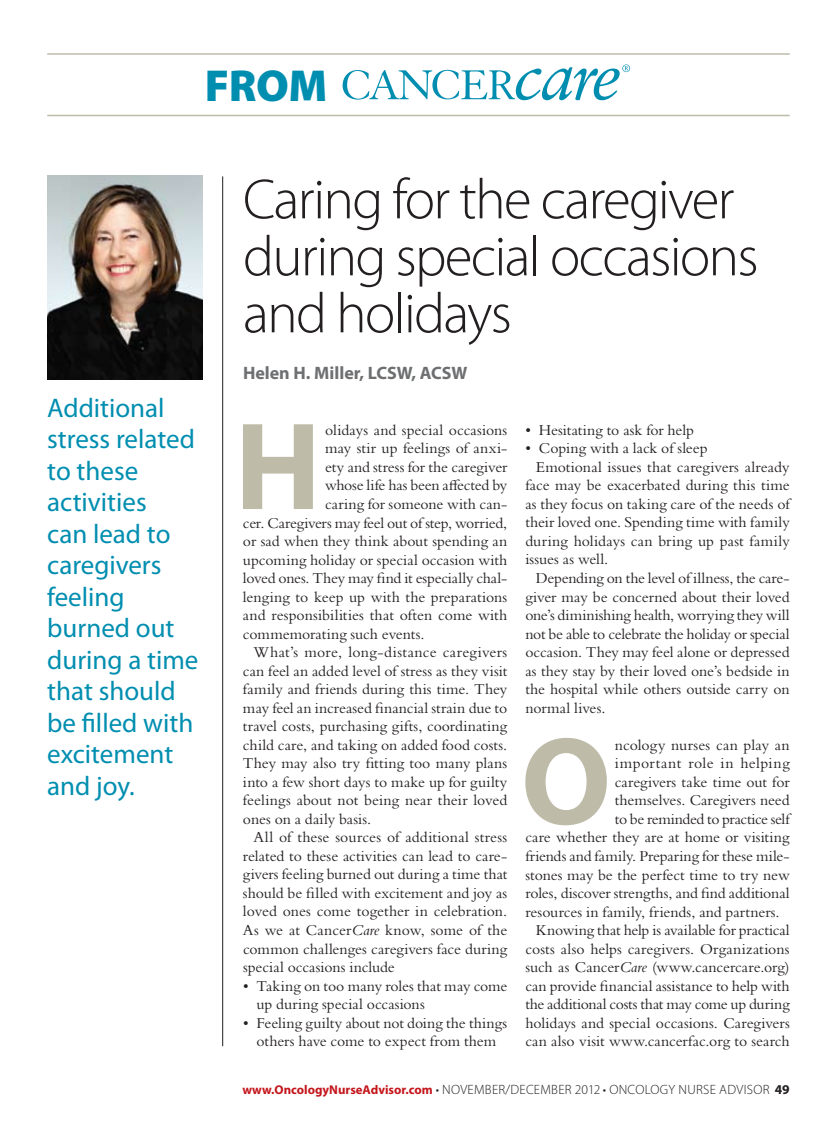
<style>
.page{position:relative;width:837px;height:1134px;background:#fff}
.page>*{position:absolute;margin:0;border:0;box-sizing:border-box;transform-origin:0 0}
.t1{font:700 125.7px "Myriad Pro";color:#bebca9}
.t2{font:300 57px/57px "Myriad Pro";letter-spacing:-.03em;color:#231f20}
.t3{font:900 45px "Myriad Pro";color:#008eb0}
.t4{font:27px/31.5px "Myriad Pro";color:#008eb0}
.t5{font:700 18px "Myriad Pro";color:#6d6f71}
.t6{font:15.75px/18.5px "Bembo Std";color:#231f20}
.t7{font:15.75px "Bembo Std";letter-spacing:-.02em;color:#231f20}
.t8{font:15.75px "Bembo Std";letter-spacing:.02em;color:#231f20}
.t9{font:15.75px "Bembo Std";letter-spacing:-.025em;color:#231f20}
.t10{font:15.75px "Bembo Std";letter-spacing:.03em;color:#231f20}
.t11{font:300 13.5px "Myriad Pro";letter-spacing:.02em;color:#231f20}
.s1{font-style:italic}
.s2{font-weight:700;font-size:12.75px;color:#c4161c}
.s3{font-weight:700}
</style>
<div class="page">
<hr style="left:222px;top:176px;width:1px;height:870px;background:#231f20">
<hr style="left:47px;top:53px;width:743px;height:2px;background:#bebca9">
<hr style="left:47px;top:115px;width:743px;height:1px;background:#bebca9">
<svg style="left:343px;top:65px;width:287px;height:35px"></svg>
<img style="left:47px;top:176px;width:155px;height:203px">
<h3 class="t3" style="left:205px;top:60px;width:124px">FROM</h3>
<h3 class="t4" style="left:47px;top:391px;width:153px">Additional stress related to these activities<br>can lead to caregivers feeling burned out during a time that should be filled with excitement and joy.</h3>
<h2 class="t2" style="left:243px;top:172px;width:517px">Caring for the caregiver during special occasions and holidays</h2>
<p class="t5" style="left:243px;top:361px;width:226px">Helen H. Miller, LCSW, ACSW</p>
<h1 class="t1" style="left:235px;top:385px;width:88px">H</h1>
<p class="t6" style="left:325px;top:420px;width:184px">olidays and special occasions</p>
<p class="t6" style="left:325px;top:439px;width:184px">may stir up feelings of anxi-</p>
<p class="t6" style="left:325px;top:458px;width:184px">ety and stress for the caregiver</p>
<p class="t6" style="left:325px;top:476px;width:184px">whose life has been affected by</p>
<p class="t6" style="left:325px;top:495px;width:184px">caring for someone with can-</p>
<p class="t7" style="left:243px;top:513px;width:266px">cer. Caregivers may feel out of step, worried,</p>
<p class="t6" style="left:243px;top:532px;width:266px">or sad when they think about spending an</p>
<p class="t6" style="left:243px;top:550px;width:266px">upcoming holiday or special occasion with</p>
<p class="t6" style="left:243px;top:569px;width:266px">loved ones. They may find it especially chal-</p>
<p class="t6" style="left:243px;top:587px;width:266px">lenging to keep up with the preparations</p>
<p class="t6" style="left:243px;top:606px;width:266px">and responsibilities that often come with</p>
<p class="t6" style="left:243px;top:624px;width:183px">commemorating such events.</p>
<p class="t8" style="left:253px;top:643px;width:255px">What’s more, long-distance caregivers</p>
<p class="t6" style="left:243px;top:661px;width:266px">can feel an added level of stress as they visit</p>
<p class="t6" style="left:243px;top:680px;width:266px">family and friends during this time. They</p>
<p class="t6" style="left:243px;top:698px;width:266px">may feel an increased financial strain due to</p>
<p class="t6" style="left:243px;top:717px;width:266px">travel costs, purchasing gifts, coordinating</p>
<p class="t6" style="left:243px;top:735px;width:266px">child care, and taking on added food costs.</p>
<p class="t6" style="left:243px;top:754px;width:266px">They may also try fitting too many plans</p>
<p class="t6" style="left:243px;top:772px;width:266px">into a few short days to make up for guilty</p>
<p class="t6" style="left:243px;top:791px;width:266px">feelings about not being near their loved</p>
<p class="t6" style="left:243px;top:809px;width:130px">ones on a daily basis.</p>
<p class="t6" style="left:253px;top:828px;width:255px">All of these sources of additional stress</p>
<p class="t6" style="left:243px;top:846px;width:266px">related to these activities can lead to care-</p>
<p class="t6" style="left:243px;top:865px;width:266px">givers feeling burned out during a time that</p>
<p class="t6" style="left:243px;top:884px;width:266px">should be filled with excitement and joy as</p>
<p class="t6" style="left:243px;top:902px;width:266px">loved ones come together in celebration.</p>
<p class="t6" style="left:243px;top:921px;width:266px">As we at Cancer<span class="s1">Care</span> know, some of the</p>
<p class="t6" style="left:243px;top:939px;width:266px">common challenges caregivers face during</p>
<p class="t6" style="left:243px;top:958px;width:153px">special occasions include</p>
<p class="t6" style="left:257px;top:976px;width:252px;text-indent:-13px">• Taking on too many roles that may come up during special occasions</p>
<p class="t6" style="left:243px;top:1013px;width:266px;text-align:center">• Feeling guilty about not doing the things others have come to expect from them</p>
<p class="t6" style="left:525px;top:420px;width:170px">• Hesitating to ask for help</p>
<p class="t6" style="left:525px;top:439px;width:184px">• Coping with a lack of sleep</p>
<p class="t6" style="left:536px;top:457px;width:255px">Emotional issues that caregivers already</p>
<p class="t6" style="left:525px;top:476px;width:266px">face may be exacerbated during this time</p>
<p class="t6" style="left:525px;top:494px;width:266px">as they focus on taking care of the needs of</p>
<p class="t6" style="left:525px;top:513px;width:266px">their loved one. Spending time with family</p>
<p class="t6" style="left:525px;top:532px;width:266px">during holidays can bring up past family</p>
<p class="t6" style="left:525px;top:550px;width:84px">issues as well.</p>
<p class="t6" style="left:536px;top:569px;width:255px">Depending on the level of illness, the care-</p>
<p class="t6" style="left:525px;top:587px;width:266px">giver may be concerned about their loved</p>
<p class="t6" style="left:525px;top:606px;width:266px">one’s diminishing health, worrying they will</p>
<p class="t7" style="left:525px;top:624px;width:266px">not be able to celebrate the holiday or special</p>
<p class="t6" style="left:525px;top:643px;width:266px">occasion. They may feel alone or depressed</p>
<p class="t6" style="left:525px;top:661px;width:266px">as they stay by their loved one’s bedside in</p>
<p class="t6" style="left:525px;top:680px;width:266px">the hospital while others outside carry on</p>
<p class="t6" style="left:525px;top:698px;width:82px">normal lives.</p>
<h1 class="t1" style="left:521px;top:700px;width:92px">O</h1>
<p class="t6" style="left:615px;top:735px;width:176px">ncology nurses can play an</p>
<p class="t10" style="left:615px;top:754px;width:176px">important role in helping</p>
<p class="t6" style="left:615px;top:772px;width:176px">caregivers take time out for</p>
<p class="t6" style="left:615px;top:791px;width:176px">themselves. Caregivers need</p>
<p class="t9" style="left:615px;top:810px;width:176px">to be reminded to practice self</p>
<p class="t6" style="left:525px;top:828px;width:266px">care whether they are at home or visiting</p>
<p class="t6" style="left:525px;top:847px;width:266px">friends and family. Preparing for these mile-</p>
<p class="t6" style="left:525px;top:865px;width:266px">stones may be the perfect time to try new</p>
<p class="t6" style="left:525px;top:884px;width:266px">roles, discover strengths, and find additional</p>
<p class="t6" style="left:525px;top:902px;width:256px">resources in family, friends, and partners.</p>
<p class="t6" style="left:536px;top:921px;width:255px">Knowing that help is available for practical</p>
<p class="t6" style="left:525px;top:939px;width:266px">costs also helps caregivers. Organizations</p>
<p class="t6" style="left:525px;top:958px;width:266px">such as Cancer<span class="s1">Care</span> (www.cancercare.org)</p>
<p class="t6" style="left:525px;top:976px;width:266px">can provide financial assistance to help with</p>
<p class="t6" style="left:525px;top:995px;width:266px">the additional costs that may come up during</p>
<p class="t6" style="left:525px;top:1013px;width:266px">holidays and special occasions. Caregivers</p>
<p class="t6" style="left:525px;top:1032px;width:266px">can also visit www.cancerfac.org to search</p>
<p class="t11" style="left:242px;top:1082px;width:549px"><span class="s2">www.OncologyNurseAdvisor.com</span> • november/december 2012 • oncology nurse advisor <span class="s3">49</span></p>
</div>
